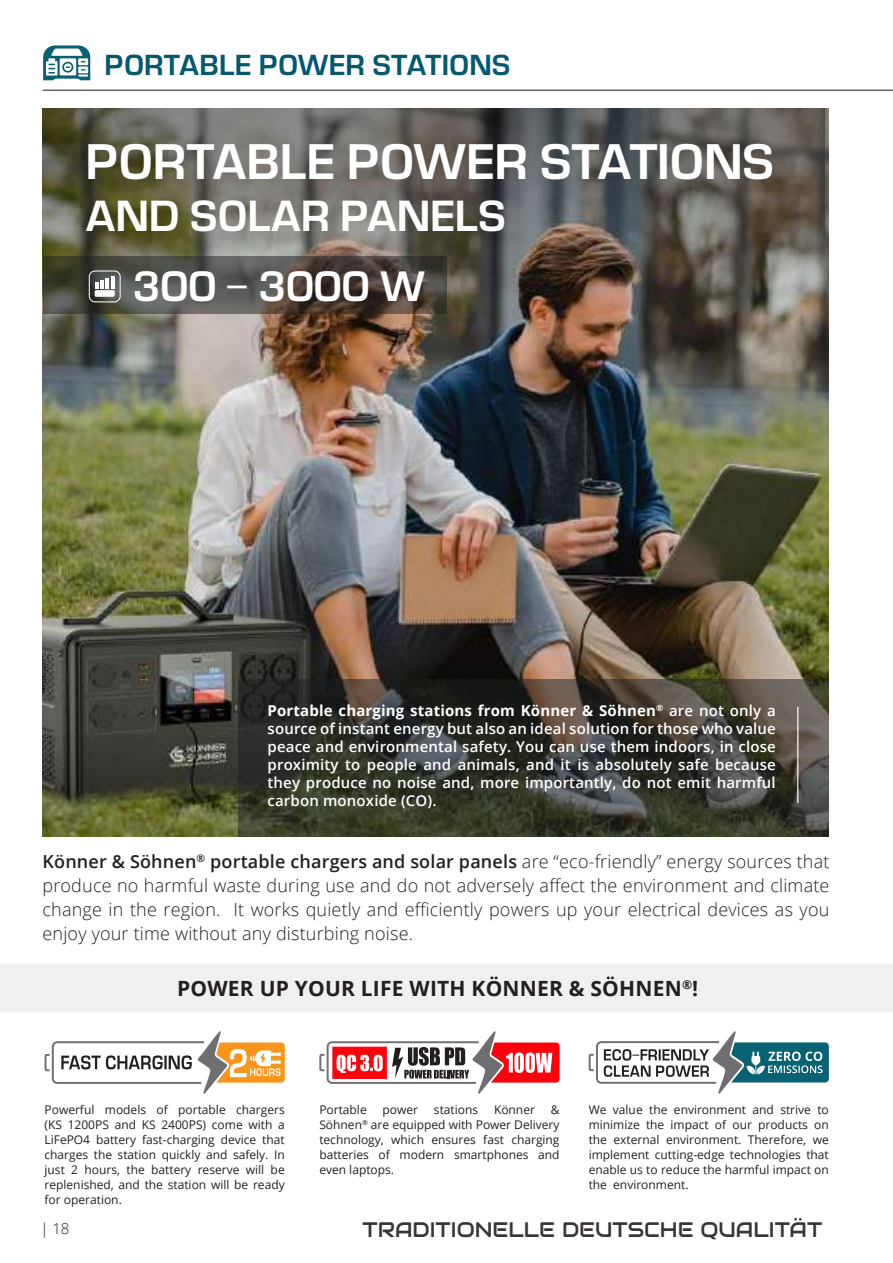
<style>
.page{position:relative;width:893px;height:1263px;background:#fff}
.page>*{position:absolute;margin:0;border:0;box-sizing:border-box;transform-origin:0 0}
.t1{font:46.5px "Europe Demi PL";letter-spacing:-.01em;color:#fff}
.t2{font:40.5px "Europe Demi PL";letter-spacing:-.01em;color:#fff}
.t3{font:39.45px "Europe Demi C";color:#fff}
.t4{font:27px "Europe Demi C";color:#045870}
.t5{font:700 21px "Open Sans";letter-spacing:.01em;color:#241f1f}
.t6{font:21px "Audiowide";color:#393535}
.t7{font:300 18px/24px "Open Sans";letter-spacing:.01em;color:#241f1f;text-align:justify}
.t8{font:600 15px/18px "Open Sans";letter-spacing:.01em;color:#fff;text-align:justify}
.t9{font:300 15px "Open Sans";color:#241f1f}
.t10{font:12px/15px "Open Sans";color:#241f1f;text-align:justify}
.s1{font-weight:700}
.s2{font-weight:600}
</style>
<div class="page">
<hr style="left:43px;top:90px;width:850px;height:1px;background:#241f1f">
<svg style="left:43px;top:45px;width:47px;height:35px"></svg>
<img style="left:43px;top:108px;width:786px;height:729px">
<img style="left:43px;top:108px;width:782px;height:237px">
<svg style="left:43px;top:256px;width:403px;height:58px;background:#4d4943"></svg>
<hr style="left:111px;top:276px;width:4px;height:13px;background:#fff">
<svg style="left:95px;top:278px;width:14px;height:11px"></svg>
<div style="left:95px;top:290px;width:20px;height:7px;background:#fff"></div>
<div style="left:89px;top:270px;width:32px;height:32px;border:1px solid #fff;border-radius:6px"></div>
<svg style="left:239px;top:679px;width:590px;height:158px;background:#393a30"></svg>
<hr style="left:797px;top:707px;width:1px;height:96px;background:#fff">
<hr style="left:892px;top:335px;width:1px;height:171px;background:#ebeaea">
<div style="left:0;top:964px;width:893px;height:48px;background:#ebeaea"></div>
<svg style="left:44px;top:1031px;width:241px;height:63px"></svg>
<svg style="left:319px;top:1031px;width:241px;height:63px"></svg>
<svg style="left:588px;top:1031px;width:241px;height:63px"></svg>
<h3 class="t4" style="left:105px;top:49px;width:407px">PORTABLE POWER STATIONS</h3>
<h1 class="t1" style="left:85px;top:135px;width:690px">PORTABLE POWER STATIONS</h1>
<h2 class="t2" style="left:85px;top:192px;width:422px">AND SOLAR PANELS</h2>
<h3 class="t3" style="left:133px;top:263px;width:294px">300 - 3000 W</h3>
<p class="t8" style="left:268px;top:701px;width:510px"><span class="s1">Portable charging stations from Könner &amp; Söhnen</span><sup>®</sup> are not only a source of instant energy but also an ideal solution for those who value peace and environmental safety. You can use them indoors, in close proximity to people and animals, and it is absolutely safe because they produce no noise and, more importantly, do not emit harmful carbon monoxide (CO).</p>
<p class="t7" style="left:43px;top:849px;width:788px"><span class="s2">Könner &amp; Söhnen</span><sup>®</sup> <span class="s2">portable chargers and solar panels</span> are “eco-friendly” energy sources that produce no harmful waste during use and do not adversely affect the environment and climate change in the region. It works quietly and efficiently powers up your electrical devices as you enjoy your time without any disturbing noise.</p>
<h3 class="t5" style="left:177px;top:973px;width:523px">POWER UP YOUR LIFE WITH KÖNNER &amp; SÖHNEN<sup>®</sup>!</h3>
<p class="t10" style="left:45px;top:1102px;width:242px">Powerful models of portable chargers (KS 1200PS and KS 2400PS) come with a LiFePO4 battery fast-charging device that charges the station quickly and safely. In just 2 hours, the battery reserve will be replenished, and the station will be ready for operation.</p>
<p class="t10" style="left:589px;top:1102px;width:242px">We value the environment and strive to minimize the impact of our products on the external environment. Therefore, we implement cutting-edge technologies that enable us to reduce the harmful impact on the environment.</p>
<p class="t10" style="left:319px;top:1102px;width:49px">Portable</p>
<p class="t10" style="left:383px;top:1102px;width:37px">power</p>
<p class="t10" style="left:434px;top:1102px;width:46px">stations</p>
<p class="t10" style="left:494px;top:1102px;width:42px">Könner</p>
<p class="t10" style="left:319px;top:1102px;width:242px;text-indent:231px">&amp; Söhnen<sup>®</sup> are equipped with Power Delivery technology, which ensures fast charging batteries of modern smartphones and even laptops.</p>
<p class="t9" style="left:40px;top:1219px;width:31px">| 18</p>
<h3 class="t6" style="left:362px;top:1216px;width:461px">TRADITIONELLE DEUTSCHE QUALITÄT</h3>
</div>
